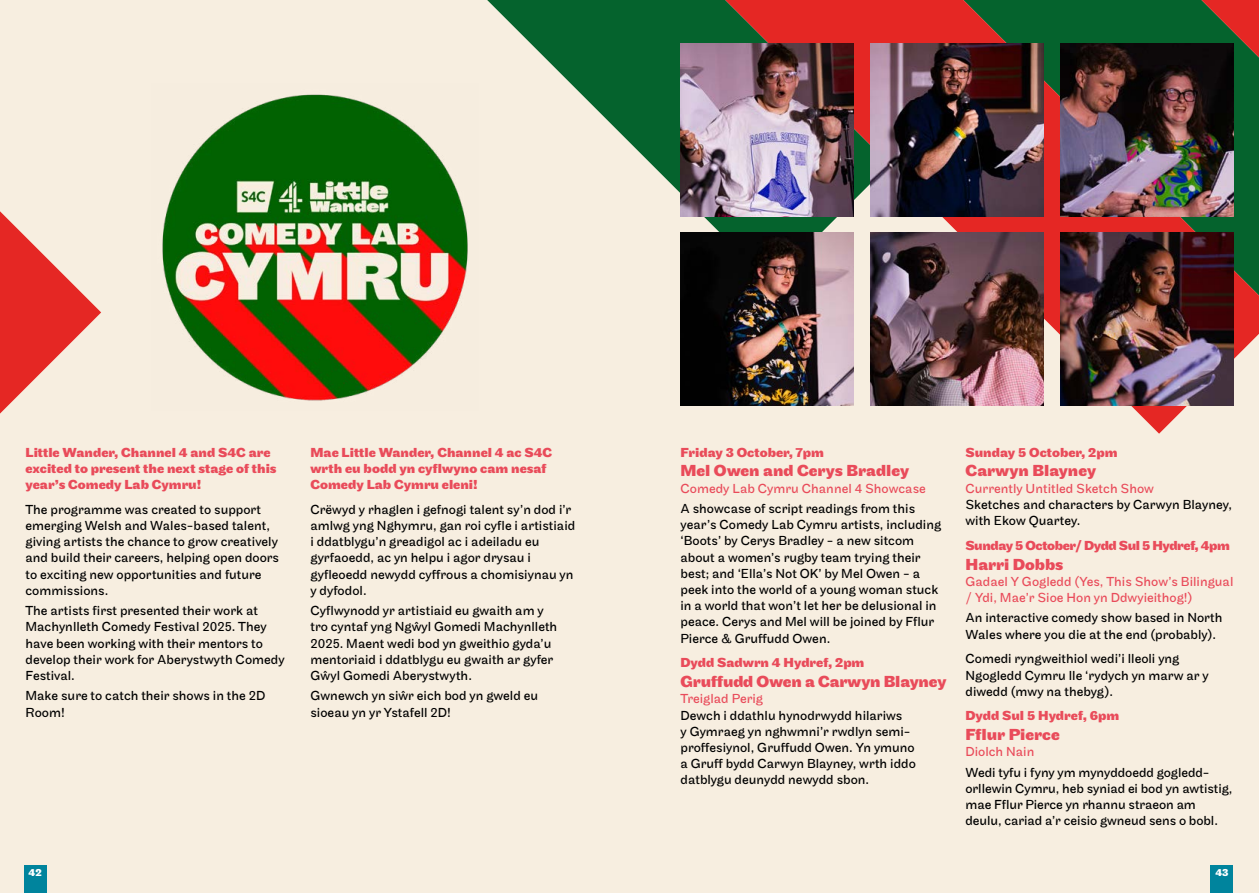
<style>
.page{position:relative;width:1259px;height:893px;background:#f7eee0}
.page>*{position:absolute;margin:0;border:0;box-sizing:border-box;transform-origin:0 0}
.t1{font:700 16.5px "Maple";color:#e94b5a}
.t2{font:13.5px/16.2px "Maple";color:#000}
.t3{font:700 13.5px/16.2px "Maple";color:#e94b5a}
.t4{font:13.5px/16.2px "Maple";color:#e94b5a}
.t5{font:700 13.5px "Maple";letter-spacing:-.03em;color:#e94b5a}
.t6{font:700 10.5px "Maple";color:#fff}
</style>
<div class="page">
<svg style="left:487px;top:0;width:238px;height:232px"></svg>
<svg style="left:725px;top:0;width:534px;height:434px"></svg>
<svg style="left:1201px;top:0;width:58px;height:57px;background:#863f28"></svg>
<svg style="left:0;top:211px;width:101px;height:203px"></svg>
<img style="left:162px;top:94px;width:306px;height:307px">
<div style="left:24px;top:868px;width:23px;height:25px;background:#00849d"></div>
<div style="left:24px;top:865px;width:23px;height:15px;background:#00849d"></div>
<div style="left:1210px;top:868px;width:23px;height:25px;background:#00849d"></div>
<div style="left:1210px;top:865px;width:23px;height:15px;background:#00849d"></div>
<img style="left:680px;top:44px;width:173px;height:172px">
<img style="left:680px;top:232px;width:173px;height:173px">
<img style="left:870px;top:44px;width:173px;height:172px">
<img style="left:870px;top:232px;width:173px;height:173px">
<img style="left:1060px;top:44px;width:173px;height:172px">
<img style="left:1060px;top:232px;width:173px;height:173px">
<p class="t3" style="left:26px;top:444px;width:253px">Little Wander, Channel 4 and S4C are excited to present the next stage of this year’s Comedy Lab Cymru!</p>
<p class="t2" style="left:26px;top:502px;width:255px">The programme was created to support emerging Welsh and Wales-based talent, giving artists the chance to grow creatively and build their careers, helping open doors to exciting new opportunities and future commissions.</p>
<p class="t2" style="left:26px;top:603px;width:261px">The artists first presented their work at Machynlleth Comedy Festival 2025. They have been working with their mentors to develop their work for Aberystwyth Comedy Festival.</p>
<p class="t2" style="left:26px;top:688px;width:241px">Make sure to catch their shows in the 2D<br>Room!</p>
<p class="t3" style="left:310px;top:444px;width:243px">Mae Little Wander, Channel 4 ac S4C wrth eu bodd yn cyflwyno cam nesaf<br>Comedy Lab Cymru eleni!</p>
<p class="t2" style="left:310px;top:502px;width:266px">Crëwyd y rhaglen i gefnogi talent sy’n dod i’r amlwg yng Nghymru, gan roi cyfle i artistiaid i ddatblygu’n greadigol ac i adeiladu eu gyrfaoedd, ac yn helpu i agor drysau i gyfleoedd newydd cyffrous a chomisiynau yn y dyfodol.</p>
<p class="t2" style="left:310px;top:603px;width:248px">Cyflwynodd yr artistiaid eu gwaith am y tro cyntaf yng Ngŵyl Gomedi Machynlleth 2025. Maent wedi bod yn gweithio gyda’u mentoriaid i ddatblygu eu gwaith ar gyfer Gŵyl Gomedi Aberystwyth.</p>
<p class="t2" style="left:310px;top:688px;width:229px">Gwnewch yn siŵr eich bod yn gweld eu sioeau yn yr Ystafell 2D!</p>
<p class="t3" style="left:680px;top:444px;width:145px">Friday 3 October, 7pm</p>
<p class="t1" style="left:680px;top:461px;width:230px">Mel Owen and Cerys Bradley</p>
<p class="t4" style="left:680px;top:480px;width:247px">Comedy Lab Cymru Channel 4 Showcase</p>
<p class="t2" style="left:680px;top:501px;width:262px">A showcase of script readings from this year’s Comedy Lab Cymru artists, including ‘Boots’ by Cerys Bradley - a new sitcom about a women’s rugby team trying their best; and ‘Ella’s Not OK’ by Mel Owen - a peek into the world of a young woman stuck in a world that won’t let her be delusional in peace. Cerys and Mel will be joined by Fflur Pierce &amp; Gruffudd Owen.</p>
<p class="t3" style="left:680px;top:655px;width:185px">Dydd Sadwrn 4 Hydref, 2pm</p>
<p class="t1" style="left:680px;top:671px;width:267px">Gruffudd Owen a Carwyn Blayney</p>
<p class="t4" style="left:680px;top:691px;width:84px">Treiglad Perig</p>
<p class="t2" style="left:680px;top:707px;width:237px">Dewch i ddathlu hynodrwydd hilariws<br>y Gymraeg yn nghwmni’r rwdlyn semi&shy;proffesiynol, Gruffudd Owen. Yn ymuno a Gruff bydd Carwyn Blayney, wrth iddo datblygu deunydd newydd sbon.</p>
<p class="t3" style="left:965px;top:444px;width:154px">Sunday 5 October, 2pm</p>
<p class="t1" style="left:965px;top:461px;width:132px">Carwyn Blayney</p>
<p class="t4" style="left:965px;top:480px;width:190px">Currently Untitled Sketch Show</p>
<p class="t2" style="left:965px;top:497px;width:268px">Sketches and characters by Carwyn Blayney, with Ekow Quartey.</p>
<p class="t5" style="left:965px;top:537px;width:266px">Sunday 5 October/ Dydd Sul 5 Hydref, 4pm</p>
<p class="t1" style="left:965px;top:554px;width:99px">Harri Dobbs</p>
<p class="t4" style="left:965px;top:574px;width:269px">Gadael Y Gogledd (Yes, This Show’s Bilingual / Ydi, Mae’r Sioe Hon yn Ddwyieithog!)</p>
<p class="t2" style="left:965px;top:610px;width:258px">An interactive comedy show based in North<br>Wales where you die at the end (probably).</p>
<p class="t2" style="left:965px;top:651px;width:245px">Comedi ryngweithiol wedi’i lleoli yng<br>Ngogledd Cymru lle ‘rydych yn marw ar y diwedd (mwy na thebyg).</p>
<p class="t3" style="left:965px;top:708px;width:155px">Dydd Sul 5 Hydref, 6pm</p>
<p class="t1" style="left:965px;top:724px;width:96px">Fflur Pierce</p>
<p class="t4" style="left:965px;top:744px;width:70px">Diolch Nain</p>
<p class="t2" style="left:965px;top:765px;width:268px">Wedi tyfu i fyny ym mynyddoedd gogledd&shy;orllewin Cymru, heb syniad ei bod yn awtistig, mae Fflur Pierce yn rhannu straeon am deulu, cariad a’r ceisio gwneud sens o bobl.</p>
<p class="t6" style="left:29px;top:866px;width:15px">42</p>
<p class="t6" style="left:1215px;top:866px;width:15px">43</p>
</div>
